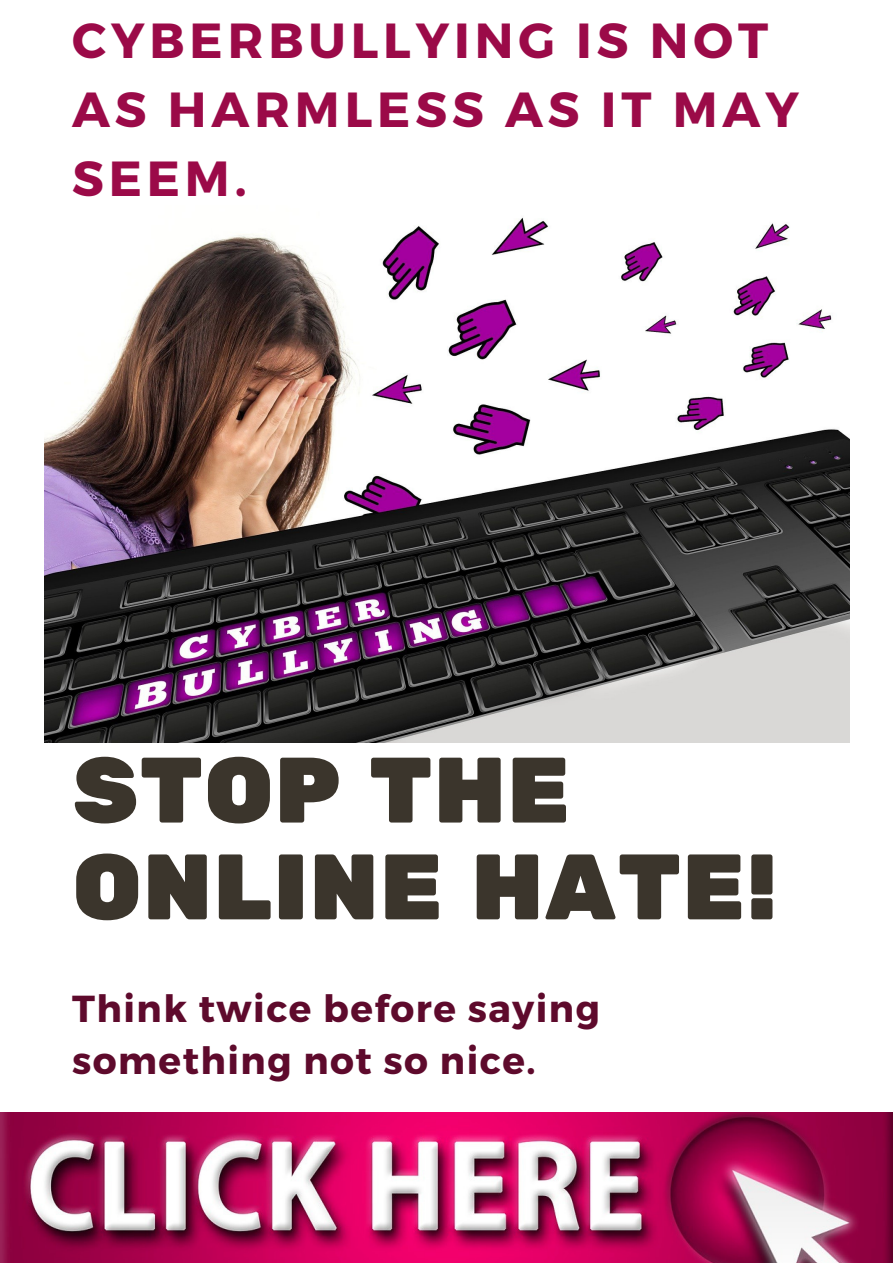
<style>
.page{position:relative;width:893px;height:1263px;background:#fff}
.page>*{position:absolute;margin:0;border:0;box-sizing:border-box;transform-origin:0 0}
.t1{font:92.7px/96.8px "Rubik One";color:#3b352c}
.t2{font:700 49.28px/68.6px "Montserrat";letter-spacing:.1em;color:#9b0a48}
.t3{font:700 37.5px "Montserrat";letter-spacing:.04em;color:#5e0a2c}
</style>
<div class="page">
<img style="left:0;top:1112px;width:893px;height:151px">
<img style="left:45px;top:217px;width:804px;height:525px">
<p class="t2" style="left:72px;top:4px;width:728px">CYBERBULLYING IS NOT<br>AS HARMLESS AS IT MAY<br>SEEM.</p>
<p class="t1" style="left:72px;top:745px;width:707px">STOP THE<br>ONLINE HATE!</p>
<p class="t3" style="left:72px;top:984px;width:529px">Think twice before saying</p>
<p class="t3" style="left:72px;top:1036px;width:465px">something not so nice.</p>
</div>
